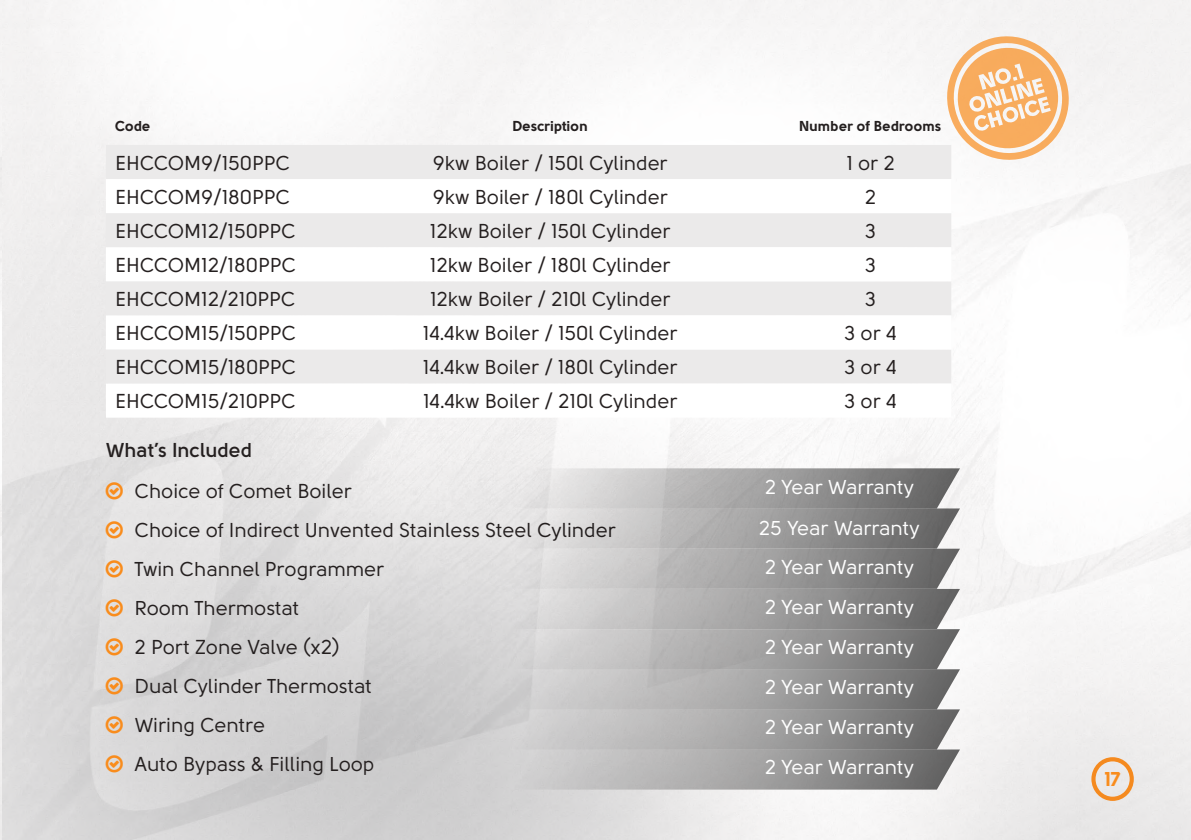
<style>
.page{position:relative;width:1191px;height:840px;background:#fff}
.page>*{position:absolute;margin:0;border:0;box-sizing:border-box;transform-origin:0 0}
.t1{font:20px/39px "Solomon Sans Normal";color:#241f1f}
.t2{font:20px/39.8px "Solomon Sans Normal";color:#fff}
.t3{font:700 20px "Solomon Sans Semi";color:#241f1f}
.t4{font:20px "Solomon Sans Bold";color:#f98c1c}
.t5{font:14.4px "Solomon Sans Bold";color:#241f1f}
</style>
<div class="page">
<svg style="left:1090px;top:755px;width:44px;height:46px;background:#edd1b6"></svg>
<div style="left:106px;top:145px;width:845px;height:34px;background:#ebeaea"></div>
<svg style="left:106px;top:213px;width:845px;height:171px;fill:#ebeaea"></svg>
<svg style="left:512px;top:468px;width:448px;height:321px;background:#aaa9a9"></svg>
<svg style="left:938px;top:28px;width:139px;height:140px"></svg>
<svg style="left:106px;top:482px;width:17px;height:17px"></svg>
<svg style="left:106px;top:521px;width:17px;height:17px"></svg>
<svg style="left:106px;top:560px;width:17px;height:17px"></svg>
<svg style="left:106px;top:599px;width:17px;height:17px"></svg>
<svg style="left:106px;top:638px;width:17px;height:17px"></svg>
<svg style="left:106px;top:677px;width:17px;height:17px"></svg>
<svg style="left:106px;top:716px;width:17px;height:17px"></svg>
<svg style="left:106px;top:755px;width:17px;height:17px"></svg>
<p class="t5" style="left:115px;top:117px;width:37px">Code</p>
<p class="t5" style="left:512px;top:117px;width:77px">Description</p>
<p class="t5" style="left:799px;top:117px;width:144px">Number of Bedrooms</p>
<p class="t1" style="left:115px;top:143px;width:176px">EHCCOM9/150PPC</p>
<p class="t1" style="left:433px;top:143px;width:236px">9kw Boiler / 150l Cylinder</p>
<p class="t1" style="left:846px;top:143px;width:50px">1 or 2</p>
<p class="t1" style="left:115px;top:177px;width:176px">EHCCOM9/180PPC</p>
<p class="t1" style="left:433px;top:177px;width:236px">9kw Boiler / 180l Cylinder</p>
<p class="t1" style="left:865px;top:177px;width:13px">2</p>
<p class="t1" style="left:115px;top:211px;width:182px">EHCCOM12/150PPC</p>
<p class="t1" style="left:430px;top:211px;width:242px">12kw Boiler / 150l Cylinder</p>
<p class="t1" style="left:865px;top:211px;width:13px">3</p>
<p class="t1" style="left:115px;top:245px;width:182px">EHCCOM12/180PPC</p>
<p class="t1" style="left:430px;top:245px;width:242px">12kw Boiler / 180l Cylinder</p>
<p class="t1" style="left:865px;top:245px;width:13px">3</p>
<p class="t1" style="left:115px;top:279px;width:182px">EHCCOM12/210PPC</p>
<p class="t1" style="left:430px;top:279px;width:242px">12kw Boiler / 210l Cylinder</p>
<p class="t1" style="left:865px;top:279px;width:13px">3</p>
<p class="t1" style="left:115px;top:313px;width:182px">EHCCOM15/150PPC</p>
<p class="t1" style="left:423px;top:313px;width:256px">14.4kw Boiler / 150l Cylinder</p>
<p class="t1" style="left:844px;top:313px;width:54px">3 or 4</p>
<p class="t1" style="left:115px;top:347px;width:182px">EHCCOM15/180PPC</p>
<p class="t1" style="left:423px;top:347px;width:256px">14.4kw Boiler / 180l Cylinder</p>
<p class="t1" style="left:844px;top:347px;width:54px">3 or 4</p>
<p class="t1" style="left:115px;top:381px;width:182px">EHCCOM15/210PPC</p>
<p class="t1" style="left:423px;top:381px;width:256px">14.4kw Boiler / 210l Cylinder</p>
<p class="t1" style="left:844px;top:381px;width:54px">3 or 4</p>
<p class="t3" style="left:106px;top:438px;width:148px">What’s Included</p>
<p class="t1" style="left:135px;top:471px;width:482px">Choice of Comet Boiler<br>Choice of Indirect Unvented Stainless Steel Cylinder<br>Twin Channel Programmer<br>Room Thermostat<br>2 Port Zone Valve (x2)<br>Dual Cylinder Thermostat<br>Wiring Centre<br>Auto Bypass &amp; Filling Loop</p>
<p class="t2" style="left:759px;top:466px;width:162px;line-height:41px">2 Year Warranty<br>25 Year Warranty</p>
<p class="t2" style="left:764px;top:547px;width:150px;text-align:justify">2 Year Warranty 2 Year Warranty 2 Year Warranty 2 Year Warranty 2 Year Warranty 2 Year Warranty</p>
<p class="t4" style="left:1105px;top:766px;width:17px">17</p>
</div>
